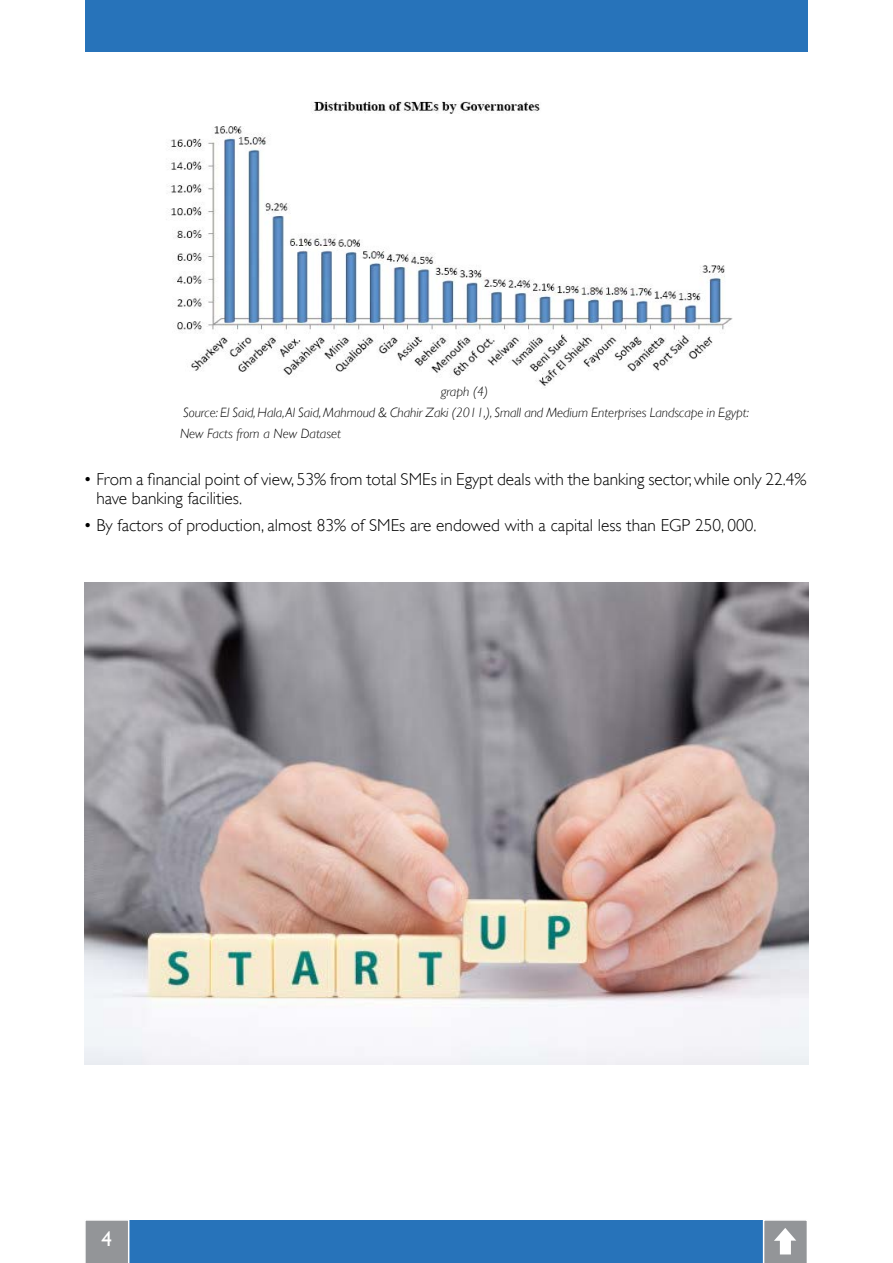
<style>
.page{position:relative;width:893px;height:1263px;background:#fff}
.page>*{position:absolute;margin:0;border:0;box-sizing:border-box;transform-origin:0 0}
.t1{font:21px "Gill Sans";color:#fff}
.t2{font:300 17.25px/18.9px "Gill Sans";color:#000}
.t3{font:italic 300 13.5px/21px "Gill Sans";color:#000}
</style>
<div class="page">
<div style="left:85px;top:0;width:723px;height:51px;background:#2773ba"></div>
<div style="left:85px;top:1220px;width:723px;height:43px;background:#2773ba"></div>
<img style="left:169px;top:101px;width:564px;height:287px">
<img style="left:85px;top:583px;width:723px;height:482px">
<div style="left:85px;top:1220px;width:44px;height:43px;background:#939598"></div>
<svg style="left:763px;top:1220px;width:45px;height:43px;background:#abadaf"></svg>
<p class="t3" style="left:180px;top:381px;width:570px;text-indent:261px">graph (4)<br>Source:El Said,Hala,Al Said,Mahmoud &amp; Chahir Zaki (2011, ,) Small and Medium Enterprises Landscape in Egypt:<br>New Facts from a New Dataset</p>
<p class="t2" style="left:96px;top:469px;width:712px;text-indent:-13px">• From a financial point of view,53% from total SMEs in Egypt deals with the banking sector,while only 22.4% have banking facilities.</p>
<p class="t2" style="left:84px;top:516px;width:674px">• By factors of production, almost 83% of SMEs are endowed with a capital less than EGP 250, 000.</p>
<p class="t1" style="left:102px;top:1226px;width:12px">4</p>
</div>
